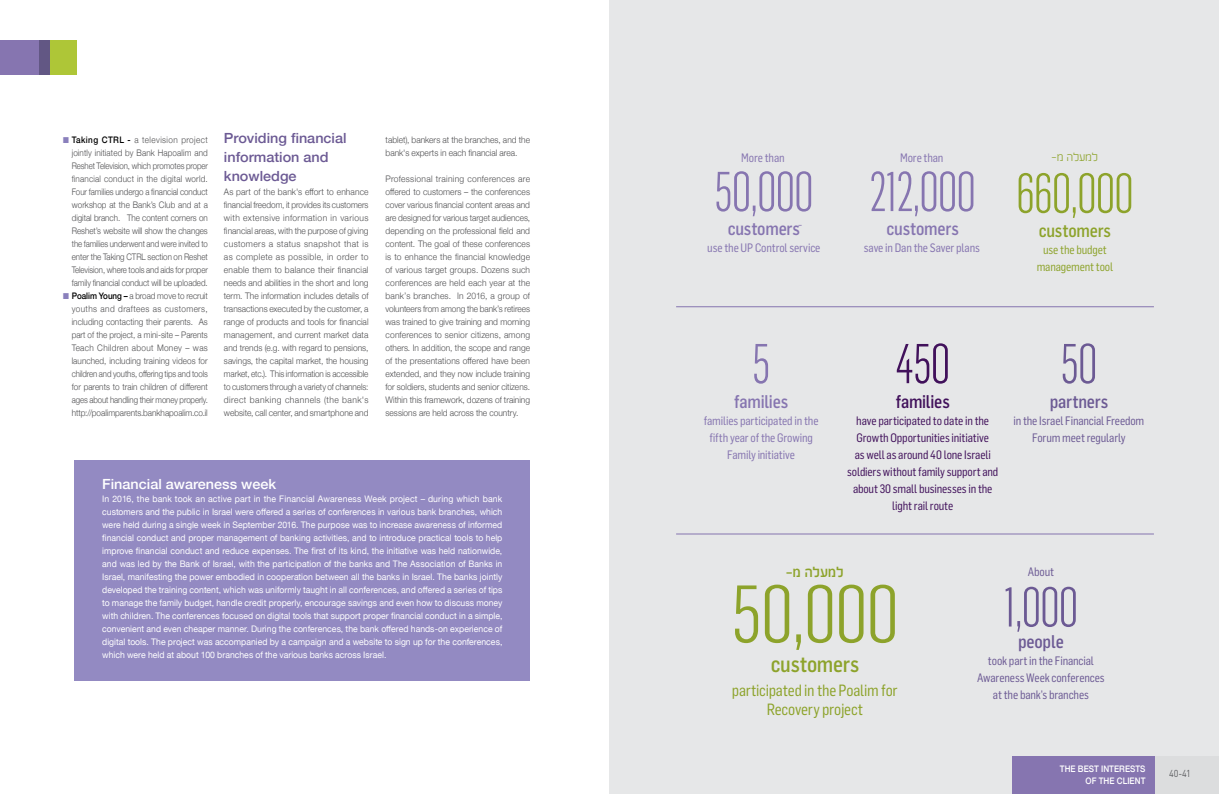
<style>
.page{position:relative;width:1219px;height:794px;background:#fff}
.page>*{position:absolute;margin:0;border:0;box-sizing:border-box;transform-origin:0 0}
.t1{font:300 79.8px "Flama Condensed";color:#8da32b;scale:1.09 1}
.t2{font:300 55px "Flama Condensed";letter-spacing:-.025em;color:#8675b0;scale:.95 1}
.t3{font:300 55px "Flama Condensed";letter-spacing:-.025em;color:#8da32b;scale:.95 1}
.t4{font:300 55px "Flama Condensed";color:#6c5a94;scale:.95 1}
.t5{font:300 55px "Flama Condensed";color:#41115b;scale:.95 1}
.t6{font:500 22px "Flama Semicondensed";letter-spacing:-.01em;color:#8da32b;scale:.92 1}
.t7{font:500 18.3px "Poalim Sans Std";color:#8da32b}
.t8{font:500 18px "Flama Semicondensed";letter-spacing:-.01em;color:#8675b0;scale:.92 1}
.t9{font:500 18px "Flama Semicondensed";letter-spacing:-.01em;color:#6c5a94;scale:.92 1}
.t10{font:500 18px "Flama Semicondensed";letter-spacing:-.01em;color:#8da32b;scale:.92 1}
.t11{font:500 18px "Flama Semicondensed";letter-spacing:-.015em;color:#41115b;scale:.92 1}
.t12{font:16px "Flama Semicondensed Basic";letter-spacing:-.01em;color:#8da32b;scale:.92 1}
.t13{font:300 15px "Poalim Sans Std";color:#8da32b}
.t14{font:500 14px/19px "Helvetica Neue";color:#6c5a94}
.t15{font:500 14px "Helvetica Neue";color:#fff}
.t16{font:12px/17px "Flama Semicondensed Basic";letter-spacing:-.01em;color:#41115b;text-align:center;scale:.92 1}
.t17{font:12px/17px "Flama Semicondensed Basic";letter-spacing:-.01em;color:#8675b0;text-align:center;scale:.92 1}
.t18{font:12px/17px "Flama Semicondensed Basic";letter-spacing:-.015em;color:#6c5a94;text-align:center;scale:.92 1}
.t19{font:12px/17px "Flama Semicondensed Basic";letter-spacing:-.01em;color:#8da32b;text-align:center;scale:.92 1}
.t20{font:10px "DIN";color:#6d6e71;scale:.9 1}
.t21{font:9px/13px "Helvetica Neue";color:#fff;text-align:justify}
.t22{font:300 9px/13px "Helvetica Neue";color:#4d4d4f;text-align:justify;scale:.93 1}
.t23{font:300 9px/13px "Helvetica Neue";color:#4d4d4f;text-align:justify;scale:.94 1}
.t24{font:300 9px/13px "Helvetica Neue";color:#4d4d4f;text-align:justify;scale:.91 1}
.t25{font:300 9px/13px "Helvetica Neue";color:#4d4d4f;text-align:justify;scale:.89 1}
.t26{font:500 9px/12px "Helvetica Neue";letter-spacing:.005em;color:#fff;text-align:right;scale:.9 1}
.s1{color:#8a80bc}
.s2{font-weight:500;color:#000}
.s3{font-family:"Adobe Hebrew";font-weight:400}
</style>
<div class="page">
<div style="left:75px;top:460px;width:455px;height:220px;background:#938ac2"></div>
<div style="left:609px;top:0;width:610px;height:794px;background:#e6e7e8"></div>
<hr style="left:676px;top:306px;width:478px;height:1px;background:#8675b0">
<hr style="left:676px;top:533px;width:478px;height:1px;background:#8675b0">
<div style="left:0;top:40px;width:50px;height:35px;background:#8675b0"></div>
<div style="left:40px;top:40px;width:10px;height:35px;background:#625784"></div>
<div style="left:50px;top:40px;width:27px;height:35px;background:#aec637"></div>
<div style="left:1148px;top:756px;width:71px;height:38px;background:#dcddde"></div>
<div style="left:1012px;top:756px;width:143px;height:38px;background:#8675b0"></div>
<p class="t24" style="left:72px;top:133px;width:151px;text-indent:-9px"><span class="s1">■</span> <span class="s2">Taking CTRL -</span> a television project jointly initiated by Bank Hapoalim and Reshet Television, which promotes proper financial conduct in the digital world.<br>Four families undergo a financial conduct workshop at the Bank’s Club and at a digital branch. The content corners on Reshet’s website will show the changes the families underwent and were invited to enter the Taking CTRL section on Reshet Television, where tools and aids for proper family financial conduct will be uploaded.</p>
<p class="t25" style="left:72px;top:289px;width:154px;text-indent:-9px"><span class="s1">■</span> <span class="s2">Poalim Young –</span> a broad move to recruit youths and draftees as customers, including contacting their parents. As part of the project, a mini-site – Parents Teach Children about Money – was launched, including training videos for children and youths, offering tips and tools for parents to train children of different ages about handling their money properly. http://poalimparents.bankhapoalim.co.il</p>
<h3 class="t14" style="left:224px;top:128px;width:124px">Providing financial information and knowledge</h3>
<p class="t22" style="left:224px;top:185px;width:157px">As part of the bank's effort to enhance financial freedom, it provides its customers with extensive information in various financial areas, with the purpose of giving customers a status snapshot that is as complete as possible, in order to enable them to balance their financial needs and abilities in the short and long term. The information includes details of transactions executed by the customer, a range of products and tools for financial management, and current market data and trends (e.g. with regard to pensions, savings, the capital market, the housing market, etc.). This information is accessible to customers through a variety of channels: direct banking channels (the bank's website, call center, and smartphone and</p>
<p class="t22" style="left:386px;top:133px;width:157px">tablet), bankers at the branches, and the bank's experts in each financial area.</p>
<p class="t23" style="left:386px;top:172px;width:155px">Professional training conferences are offered to customers – the conferences cover various financial content areas and are designed for various target audiences, depending on the professional field and content. The goal of these conferences is to enhance the financial knowledge of various target groups. Dozens such conferences are held each year at the bank’s branches. In 2016, a group of volunteers from among the bank’s retirees was trained to give training and morning conferences to senior citizens, among others. In addition, the scope and range of the presentations offered have been extended, and they now include training for soldiers, students and senior citizens.<br>Within this framework, dozens of training sessions are held across the country.</p>
<h3 class="t15" style="left:102px;top:472px;width:175px">Financial awareness week</h3>
<p class="t21" style="left:102px;top:492px;width:402px">In 2016, the bank took an active part in the Financial Awareness Week project – during which bank customers and the public in Israel were offered a series of conferences in various bank branches, which were held during a single week in September 2016. The purpose was to increase awareness of informed financial conduct and proper management of banking activities, and to introduce practical tools to help improve financial conduct and reduce expenses. The first of its kind, the initiative was held nationwide, and was led by the Bank of Israel, with the participation of the banks and The Association of Banks in Israel, manifesting the power embodied in cooperation between all the banks in Israel. The banks jointly developed the training content, which was uniformly taught in all conferences, and offered a series of tips to manage the family budget, handle credit properly, encourage savings and even how to discuss money with children. The conferences focused on digital tools that support proper financial conduct in a simple, convenient and even cheaper manner. During the conferences, the bank offered hands-on experience of digital tools. The project was accompanied by a campaign and a website to sign up for the conferences, which were held at about 100 branches of the various banks across Israel.</p>
<h3 class="t17" style="left:741px;top:149px;width:49px">More than</h3>
<h2 class="t2" style="left:714px;top:157px;width:107px">50,000</h2>
<h3 class="t8" style="left:728px;top:217px;width:84px">customers<span class="s3">ֿ</span></h3>
<h3 class="t17" style="left:707px;top:239px;width:125px">use the UP Control service</h3>
<h3 class="t17" style="left:900px;top:149px;width:49px">More than</h3>
<h2 class="t2" style="left:869px;top:157px;width:114px">212,000</h2>
<h3 class="t8" style="left:886px;top:217px;width:80px">customers</h3>
<h3 class="t17" style="left:864px;top:239px;width:128px">save in Dan the Saver plans</h3>
<h3 class="t13" style="left:1051px;top:151px;width:48px">למעלהמ-</h3>
<h2 class="t3" style="left:1016px;top:159px;width:126px">660,000</h2>
<h3 class="t10" style="left:1039px;top:219px;width:80px">customers</h3>
<h3 class="t19" style="left:1037px;top:241px;width:85px">use the budget management tool</h3>
<h2 class="t2" style="left:752px;top:330px;width:21px">5</h2>
<h3 class="t8" style="left:734px;top:389px;width:60px">families</h3>
<h3 class="t17" style="left:704px;top:411px;width:126px">families participated in the fifth year of the Growing<br>Family initiative</h3>
<h2 class="t5" style="left:895px;top:330px;width:60px">450</h2>
<h3 class="t11" style="left:896px;top:389px;width:60px">families</h3>
<h3 class="t16" style="left:847px;top:411px;width:166px">have participated to date in the<br>Growth Opportunities initiative<br>as well as around 40 lone Israeli soldiers without family support and about 30 small businesses in the light rail route</h3>
<h2 class="t4" style="left:1060px;top:330px;width:41px">50</h2>
<h3 class="t9" style="left:1050px;top:389px;width:65px">partners</h3>
<h3 class="t18" style="left:1013px;top:411px;width:144px">in the Israel Financial Freedom<br>Forum meet regularly</h3>
<h3 class="t7" style="left:786px;top:563px;width:59px">למעלהמ-</h3>
<h1 class="t1" style="left:731px;top:564px;width:156px">50,000</h1>
<h3 class="t6" style="left:771px;top:649px;width:97px">customers</h3>
<h3 class="t18" style="left:1028px;top:563px;width:30px">About</h3>
<h2 class="t4" style="left:1003px;top:573px;width:80px">1,000</h2>
<h3 class="t9" style="left:1018px;top:630px;width:51px">people</h3>
<h3 class="t18" style="left:977px;top:652px;width:140px">took part in the Financial<br>Awareness Week conferences</h3>
<h3 class="t12" style="left:732px;top:680px;width:182px">participated in the Poalim for</h3>
<h3 class="t18" style="left:993px;top:686px;width:106px">at the bank’s branches</h3>
<h3 class="t12" style="left:767px;top:699px;width:106px">Recovery project</h3>
<p class="t26" style="left:1060px;top:762px;width:97px">THE BEST INTERESTS<br>OF THE CLIENT</p>
<p class="t20" style="left:1169px;top:767px;width:26px">40-41</p>
</div>
